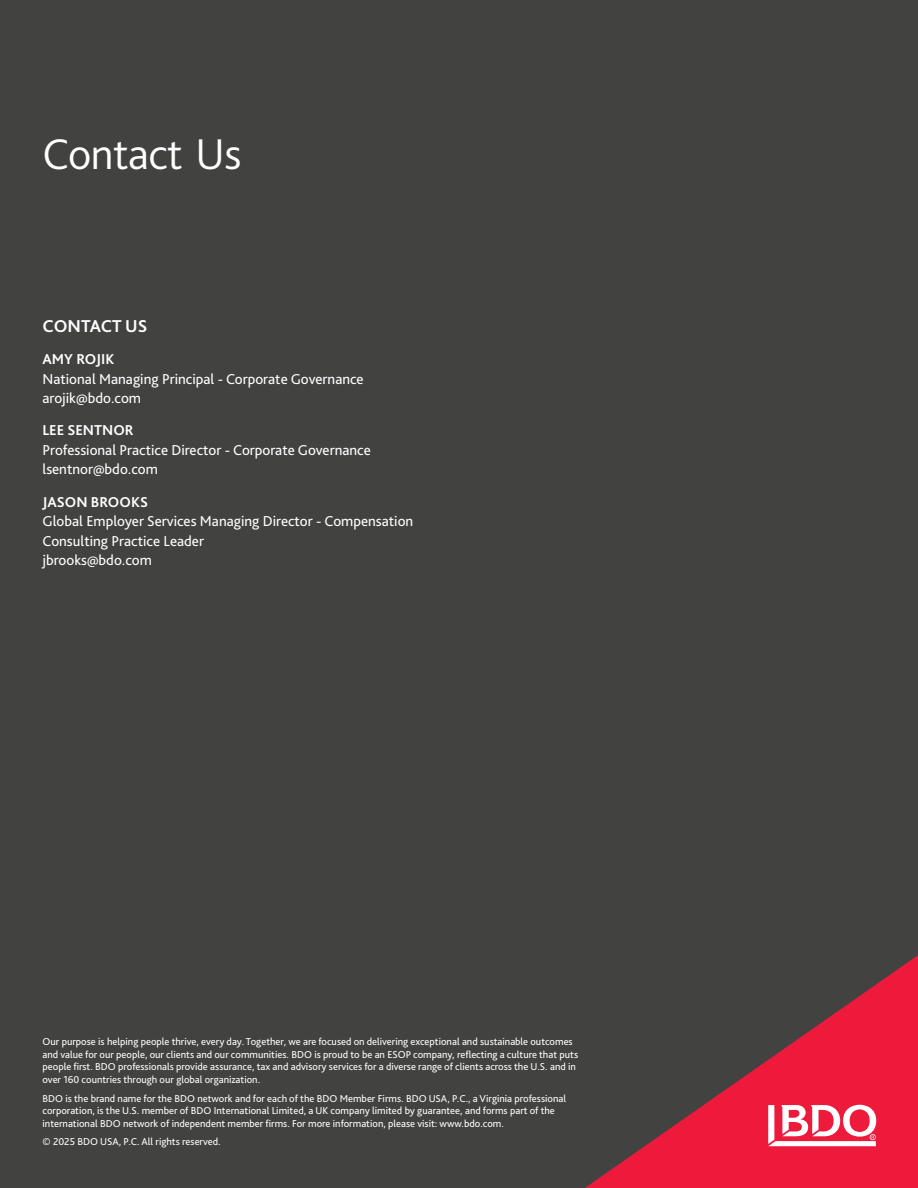
<style>
.page{position:relative;width:918px;height:1188px;background:#424241}
.page>*{position:absolute;margin:0;border:0;box-sizing:border-box;transform-origin:0 0}
.t1{font:300 45px "Bliss Pro";letter-spacing:-.01em;color:#fff}
.t2{font:700 18px "Bliss Pro";color:#fff}
.t3{font:15px/19.5px "Bliss Pro";color:#fff}
.t4{font:700 15px "Bliss Pro";color:#fff}
.t5{font:10.5px/12.6px "Bliss Pro";color:#fff}
</style>
<div class="page">
<svg style="left:585px;top:955px;width:333px;height:233px"></svg>
<svg style="left:768px;top:1105px;width:108px;height:41px;background:#f58c9d"></svg>
<h1 class="t1" style="left:43px;top:126px;width:201px">Contact Us</h1>
<h2 class="t2" style="left:43px;top:315px;width:106px">CONTACT US</h2>
<h3 class="t4" style="left:43px;top:350px;width:73px">AMY ROJIK</h3>
<h3 class="t3" style="left:43px;top:369px;width:323px">National Managing Principal - Corporate Governance arojik@bdo.com</h3>
<h3 class="t4" style="left:43px;top:421px;width:93px">LEE SENTNOR</h3>
<h3 class="t3" style="left:43px;top:440px;width:330px">Professional Practice Director - Corporate Governance lsentnor@bdo.com</h3>
<h3 class="t4" style="left:43px;top:492px;width:107px">JASON BROOKS</h3>
<h3 class="t3" style="left:43px;top:511px;width:372px">Global Employer Services Managing Director - Compensation<br>Consulting Practice Leader<br>jbrooks@bdo.com</h3>
<p class="t5" style="left:43px;top:1035px;width:537px">Our purpose is helping people thrive, every day. Together, we are focused on delivering exceptional and sustainable outcomes and value for our people, our clients and our communities. BDO is proud to be an ESOP company, reflecting a culture that puts people first. BDO professionals provide assurance, tax and advisory services for a diverse range of clients across the U.S. and in over 160 countries through our global organization.</p>
<p class="t5" style="left:43px;top:1092px;width:525px">BDO is the brand name for the BDO network and for each of the BDO Member Firms. BDO USA, P.C., a Virginia professional corporation, is the U.S. member of BDO International Limited, a UK company limited by guarantee, and forms part of the international BDO network of independent member firms. For more information, please visit: www.bdo.com.</p>
<p class="t5" style="left:43px;top:1135px;width:180px">© 2025 BDO USA, P.C. All rights reserved.</p>
</div>
